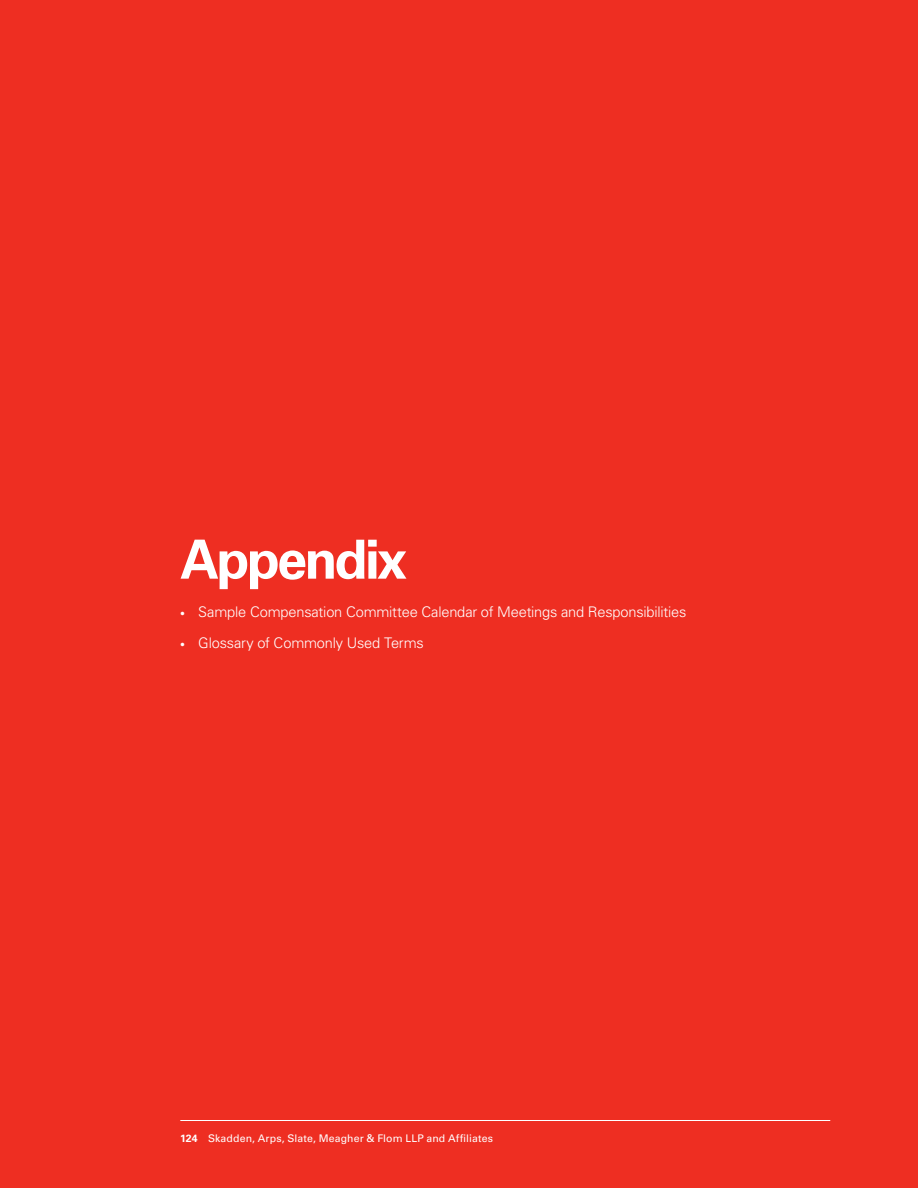
<style>
.page{position:relative;width:918px;height:1188px;background:#ee2e22}
.page>*{position:absolute;margin:0;border:0;box-sizing:border-box;transform-origin:0 0}
.Chapter{font:700 54px "Univers LT Std";letter-spacing:-.05em;color:#fff}
.t1{font:300 14.7px "Univers LT Std";letter-spacing:-.015em;color:#fff}
.t2{font:10.5px "Univers LT Std";letter-spacing:.01em;color:#fff}
.s1{font-size:9.75px}
.s2{font-weight:700}
</style>
<div class="page">
<hr style="left:180px;top:1120px;width:650px;height:1px;background:#fff">
<p class="Chapter" style="left:180px;top:528px;width:228px">Appendix</p>
<p class="t1" style="left:180px;top:603px;width:507px"><span class="s1">•</span> Sample Compensation Committee Calendar of Meetings and Responsibilities</p>
<p class="t1" style="left:180px;top:634px;width:245px"><span class="s1">•</span> Glossary of Commonly Used Terms</p>
<p class="t2" style="left:180px;top:1132px;width:314px"><span class="s2">124</span> Skadden, Arps, Slate, Meagher &amp; Flom LLP and Affiliates</p>
</div>
